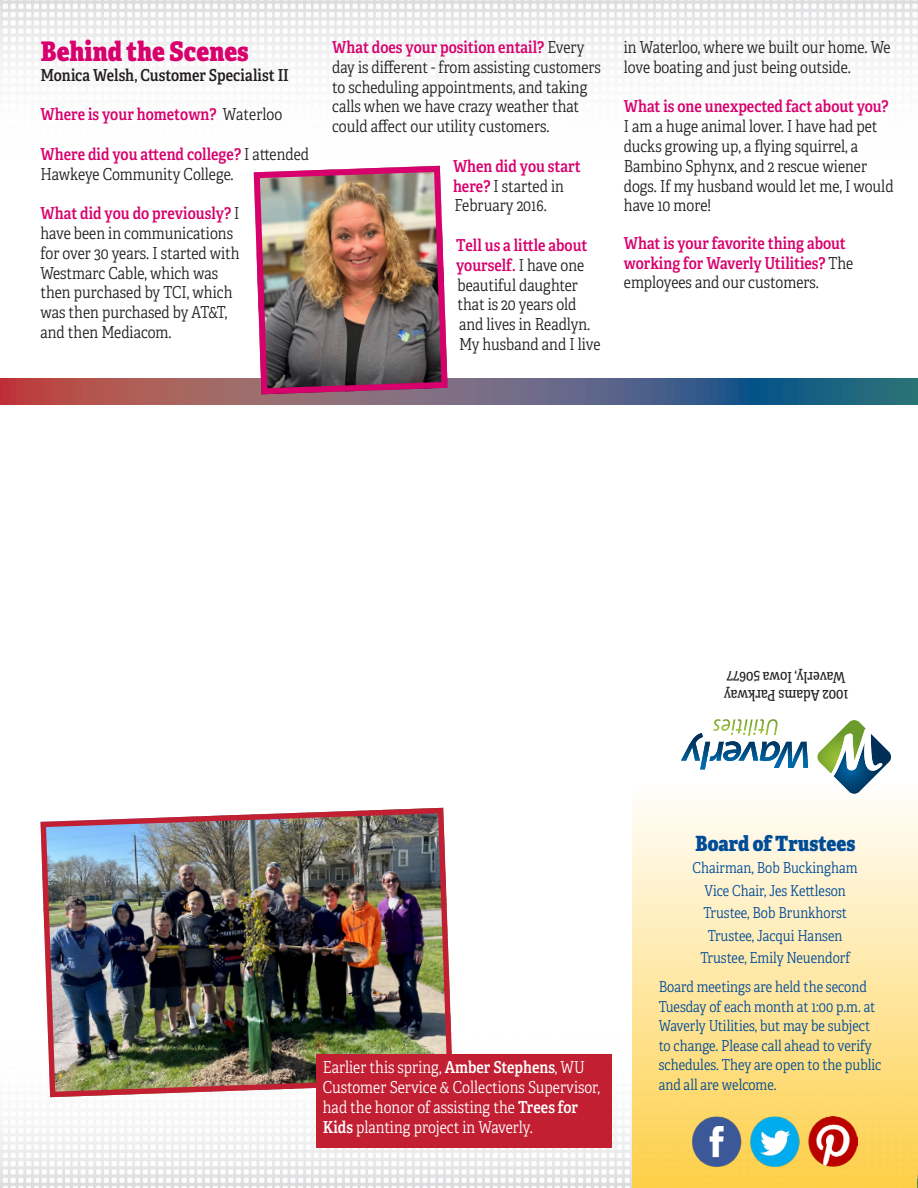
<style>
.page{position:relative;width:918px;height:1188px;background:#fff}
.page>*{position:absolute;margin:0;border:0;box-sizing:border-box;transform-origin:0 0}
.t1{font:27px "Adelle Condensed Eb";color:#d8006d}
.t2{font:21px "Adelle Condensed Eb";color:#004c97}
.t3{font:16.5px/19.8px "Adelle Condensed Lt";color:#231f20}
.t4{font:16.5px/19.8px "Adelle Condensed Lt";color:#fff}
.t5{font:16.5px/19.8px "Adelle Condensed Sb";color:#d8006d}
.t6{font:16.5px "Adelle Condensed Sb";color:#231f20}
.t7{font:15px/19.5px "Adelle Condensed Lt";color:#004c97;text-align:center}
.t8{font:15px/18px "Adelle Condensed";letter-spacing:-.01em;color:#231f20}
.s1{font-family:"Adelle Condensed Lt";color:#231f20}
.s2{font-family:"Adelle Condensed Sb";color:#d8006d}
.s3{font-family:"Adelle Condensed Sb"}
</style>
<div class="page">
<img style="left:0;top:0;width:918px;height:1188px">
<svg style="left:0;top:378px;width:917px;height:27px;background:#696075"></svg>
<div style="left:632px;top:783px;width:286px;height:405px;background:linear-gradient(to bottom,#fffffe,#fdcf48)"></div>
<img style="left:693px;top:1117px;width:165px;height:49px">
<svg style="left:817px;top:720px;width:75px;height:74px"></svg>
<svg style="left:681px;top:719px;width:127px;height:50px"></svg>
<img style="left:917px;top:163px;width:1px;height:242px">
<img style="left:917px;top:1035px;width:1px;height:153px">
<img style="left:38px;top:805px;width:418px;height:295px">
<img style="left:251px;top:163px;width:200px;height:234px">
<div style="left:316px;top:1054px;width:296px;height:94px;background:#c21f32"></div>
<p class="t1" style="left:40px;top:31px;width:210px">Behind the Scenes</p>
<p class="t6" style="left:40px;top:63px;width:250px">Monica Welsh, Customer Specialist II</p>
<p class="t5" style="left:40px;top:104px;width:243px">Where is your hometown? <span class="s1">Waterloo</span></p>
<p class="t3" style="left:40px;top:144px;width:270px"><span class="s2">Where did you attend college?</span> I attended<br>Hawkeye Community College.</p>
<p class="t3" style="left:40px;top:203px;width:201px"><span class="s2">What did you do previously?</span> I have been in communications for over 30 years. I started with<br>Westmarc Cable, which was then purchased by TCI, which was then purchased by AT&amp;T, and then Mediacom.</p>
<p class="t3" style="left:332px;top:37px;width:270px"><span class="s2">What does your position entail?</span> Every day is different - from assisting customers to scheduling appointments, and taking calls when we have crazy weather that could affect our utility customers.</p>
<p class="t3" style="left:453px;top:156px;width:129px"><span class="s2">When did you start here?</span> I started in<br>February 2016.</p>
<p class="t3" style="left:456px;top:235px;width:146px"><span class="s2">Tell us a little about yourself.</span> I have one beautiful daughter that is 20 years old and lives in Readlyn.<br>My husband and I live</p>
<p class="t3" style="left:624px;top:37px;width:268px">in Waterloo, where we built our home. We love boating and just being outside.</p>
<p class="t3" style="left:624px;top:96px;width:271px"><span class="s2">What is one unexpected fact about you?<br></span>I am a huge animal lover. I have had pet ducks growing up, a flying squirrel, a Bambino Sphynx, and 2 rescue wiener dogs. If my husband would let me, I would have 10 more!</p>
<p class="t5" style="left:624px;top:232px;width:231px">What is your favorite thing about working for Waverly Utilities? <span class="s1">The employees and our customers.</span></p>
<p class="t4" style="left:323px;top:1057px;width:279px">Earlier this spring, <span class="s3">Amber Stephens</span>, WU Customer Service &amp; Collections Supervisor, had the honor of assisting the <span class="s3">Trees for Kids</span> planting project in Waverly.</p>
<p class="t8" style="left:849px;top:705px;width:126px;rotate:-180deg">1002 Adams Parkway<br>Waverly, Iowa 50677</p>
<p class="t2" style="left:695px;top:827px;width:162px">Board of Trustees</p>
<p class="t7" style="left:693px;top:856px;width:167px;line-height:22.5px">Chairman, Bob Buckingham<br>Vice Chair, Jes Kettleson<br>Trustee, Bob Brunkhorst<br>Trustee, Jacqui Hansen<br>Trustee, Emily Neuendorf</p>
<p class="t7" style="left:659px;top:977px;width:224px;text-align:left">Board meetings are held the second Tuesday of each month at 1:00 p.m. at Waverly Utilities, but may be subject to change. Please call ahead to verify schedules. They are open to the public and all are welcome.</p>
</div>
